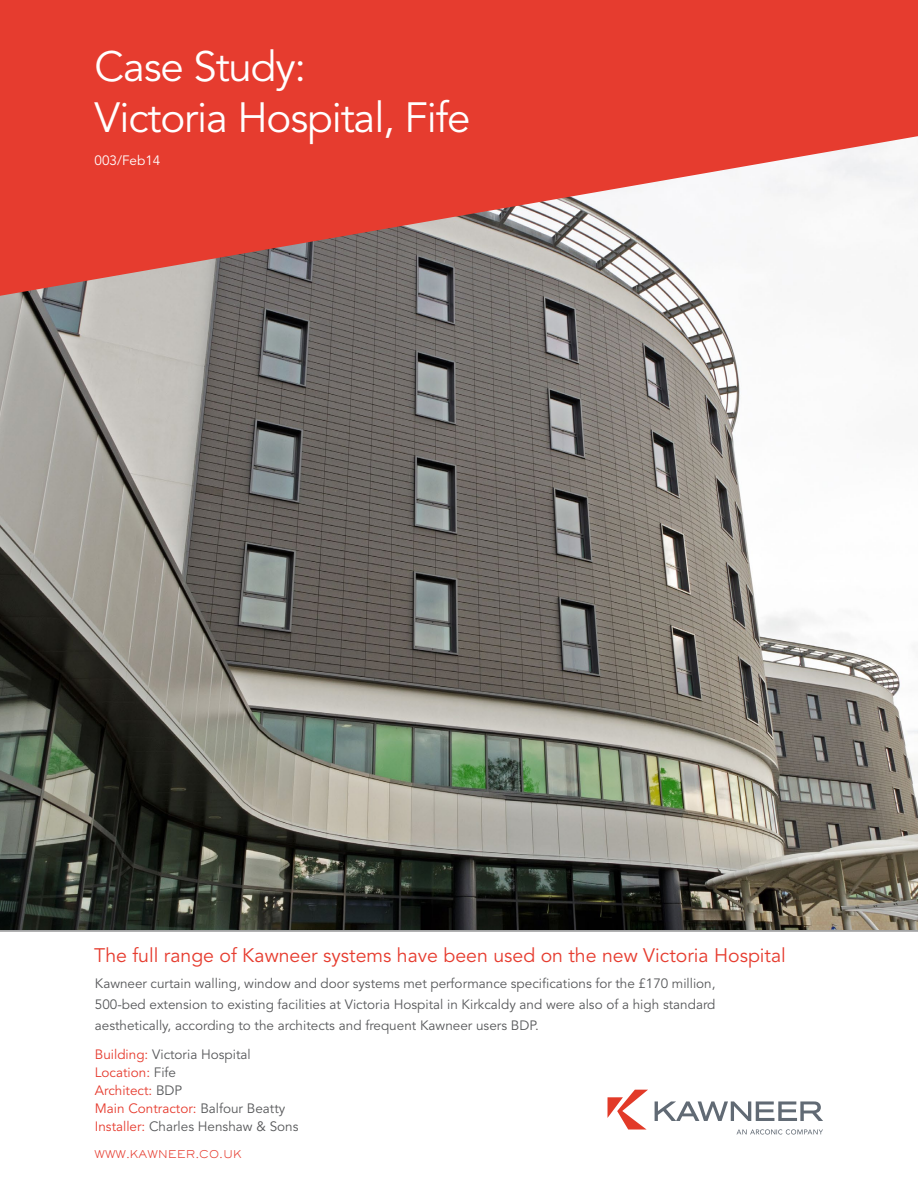
<style>
.page{position:relative;width:918px;height:1188px;background:#fff}
.page>*{position:absolute;margin:0;border:0;box-sizing:border-box;transform-origin:0 0}
.t1{font:42px/51px "Avenir LT Std";letter-spacing:-.025em;color:#fff}
.t2{font:19.5px "Avenir LT Std";color:#e63c2f}
.t3{font:13.5px/18px "Avenir LT Std";color:#58595b}
.t4{font:13.5px "Avenir LT Std";color:#fff}
.t5{font:10.5px "Sackers Gothic Light AT";color:#e63c2f}
.s1{color:#e63c2f}
</style>
<div class="page">
<img style="left:0;top:296px;width:918px;height:635px">
<svg style="left:0;top:0;width:918px;height:296px;fill:#e63c2f"></svg>
<hr style="left:0;top:931px;width:918px;height:1px;background:#58595b">
<svg style="left:607px;top:1090px;width:41px;height:40px"></svg>
<svg style="left:655px;top:1101px;width:168px;height:20px"></svg>
<svg style="left:736px;top:1129px;width:87px;height:6px"></svg>
<h1 class="t1" style="left:95px;top:42px;width:377px">Case Study:<br>Victoria Hospital, Fife</h1>
<p class="t4" style="left:95px;top:153px;width:67px">003/Feb14</p>
<h2 class="t2" style="left:94px;top:944px;width:693px">The full range of Kawneer systems have been used on the new Victoria Hospital</h2>
<p class="t3" style="left:95px;top:973px;width:622px;line-height:21px;text-align:justify">Kawneer curtain walling, window and door systems met performance specifications for the £170 million, 500-bed extension to existing facilities at Victoria Hospital in Kirkcaldy and were also of a high standard aesthetically, according to the architects and frequent Kawneer users BDP.</p>
<p class="t3" style="left:95px;top:1045px;width:205px"><span class="s1">Building:</span> Victoria Hospital<br><span class="s1">Location:</span> Fife<br><span class="s1">Architect:</span> BDP<br><span class="s1">Main Contractor:</span> Balfour Beatty<br><span class="s1">Installer:</span> Charles Henshaw &amp; Sons</p>
<p class="t5" style="left:94px;top:1147px;width:149px">WWW.KAWNEER.CO.UK</p>
</div>
